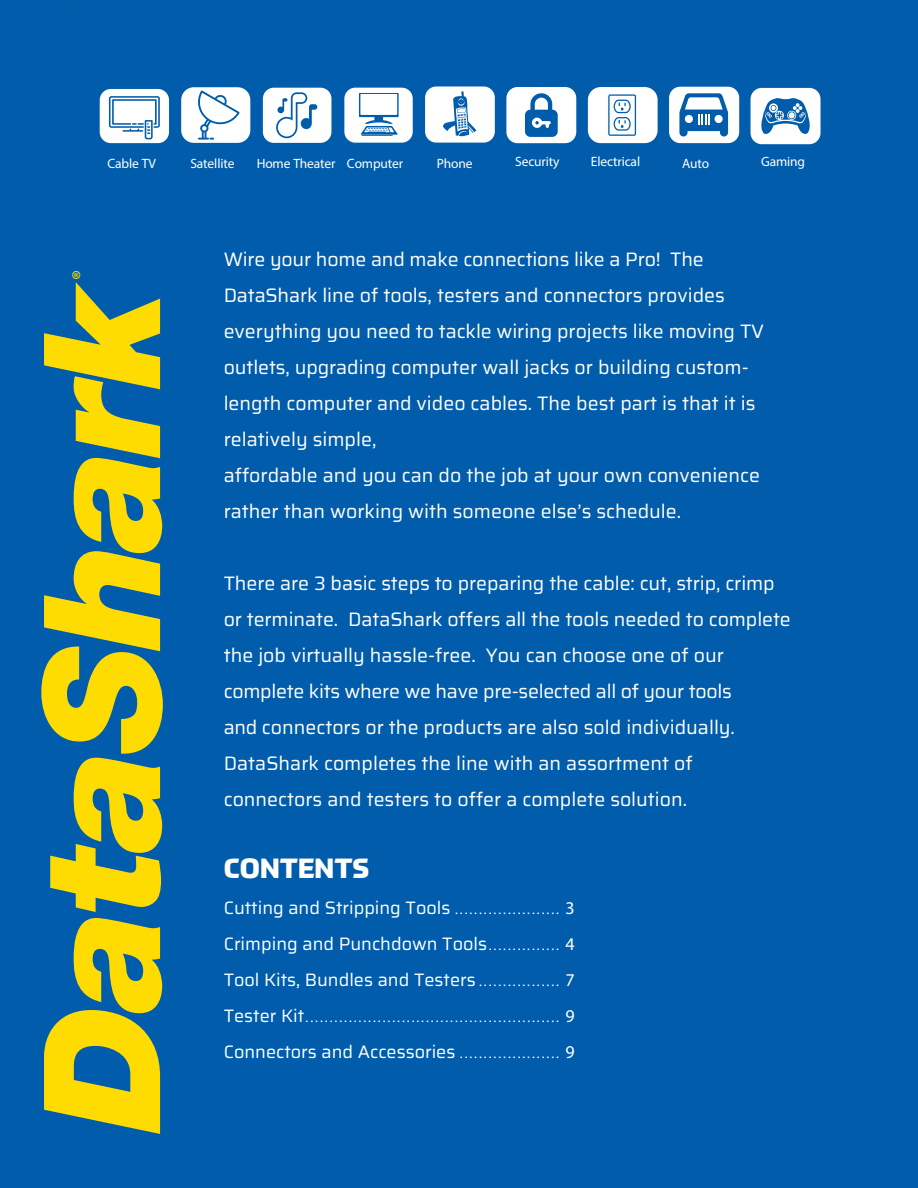
<style>
.page{position:relative;width:918px;height:1188px;background:#015dab}
.page>*{position:absolute;margin:0;border:0;box-sizing:border-box;transform-origin:0 0}
.t1{font:italic 900 162.45px "Helvetica Neue LT Std";color:#ffdc01}
.t2{font:800 27px "Prometo";color:#fff}
.t3{font:24px "Myriad Pro";color:#ffdc01}
.t4{font:19.5px/36px "Saira";color:#fff}
.t5{font:18px "Saira";color:#fff}
.t6{font:13.5px "Myriad Pro";letter-spacing:-.01em;color:#fff}
.s1{font-family:"Myriad Pro";font-size:13.5px}
.s2{font-family:"Myriad Pro"}
.s3{font-family:"Saira";font-size:18px}
.s4{font-size:18px}
</style>
<div class="page">
<svg style="left:669px;top:87px;width:70px;height:56px"></svg>
<div style="left:715px;top:115px;width:8px;height:8px;background:#fff;border-radius:50%"></div>
<svg style="left:100px;top:89px;width:69px;height:54px;background:#d3e2f0"></svg>
<svg style="left:344px;top:88px;width:69px;height:55px;background:#d4e3f0"></svg>
<svg style="left:588px;top:87px;width:70px;height:56px;background:#dfebf4"></svg>
<svg style="left:751px;top:88px;width:70px;height:56px"></svg>
<svg style="left:263px;top:88px;width:68px;height:55px;background:#d9e7f2"></svg>
<svg style="left:506px;top:87px;width:70px;height:56px"></svg>
<svg style="left:425px;top:86px;width:70px;height:57px;background:#d6e4f1"></svg>
<svg style="left:181px;top:87px;width:69px;height:56px;background:#dde9f3"></svg>
<p class="t6" style="left:107px;top:155px;width:50px">Cable TV</p>
<p class="t6" style="left:190px;top:155px;width:46px">Satellite</p>
<p class="t6" style="left:257px;top:155px;width:81px">Home Theater</p>
<p class="t6" style="left:347px;top:155px;width:58px">Computer</p>
<p class="t6" style="left:437px;top:155px;width:37px">Phone</p>
<p class="t6" style="left:515px;top:153px;width:46px">Security</p>
<p class="t6" style="left:591px;top:153px;width:51px">Electrical</p>
<p class="t6" style="left:682px;top:155px;width:29px">Auto</p>
<p class="t6" style="left:761px;top:153px;width:46px">Gaming</p>
<p class="t3" style="left:66px;top:280px;width:12px;rotate:-90deg">®</p>
<p class="t1" style="left:3px;top:1131px;width:852px;rotate:-90deg">DataShark</p>
<p class="t4" style="left:224px;top:241px;width:542px">Wire your home and make connections like a Pro! The DataShark line of tools, testers and connectors provides everything you need to tackle wiring projects like moving TV outlets, upgrading computer wall jacks or building custom&shy;length computer and video cables. The best part is that it is relatively simple,<br>affordable and you can do the job at your own convenience rather than working with someone else’s schedule.</p>
<p class="t4" style="left:224px;top:565px;width:569px">There are 3 basic steps to preparing the cable: cut, strip, crimp or terminate. DataShark offers all the tools needed to complete the job virtually hassle-free. You can choose one of our complete kits where we have pre-selected all of your tools<br>and connectors or the products are also sold individually.<br>DataShark completes the line with an assortment of connectors and testers to offer a complete solution.</p>
<p class="t2" style="left:224px;top:851px;width:147px">CONTENTS</p>
<p class="t5" style="left:224px;top:894px;width:353px">Cutting and Stripping Tools <span class="s1">......................</span> <span class="s2">3</span></p>
<p class="t5" style="left:224px;top:930px;width:353px">Crimping and Punchdown Tools<span class="s1">...............</span> <span class="s2">4</span></p>
<p class="t5" style="left:224px;top:966px;width:353px">Tool Kits, Bundles and Testers <span class="s1">.................</span> <span class="s2">7</span></p>
<p class="t6" style="left:224px;top:1009px;width:353px"><span class="s3">Tester Kit</span>..................................................... <span class="s4">9</span></p>
<p class="t5" style="left:224px;top:1038px;width:353px">Connectors and Accessories <span class="s1">.....................</span> <span class="s2">9</span></p>
</div>
